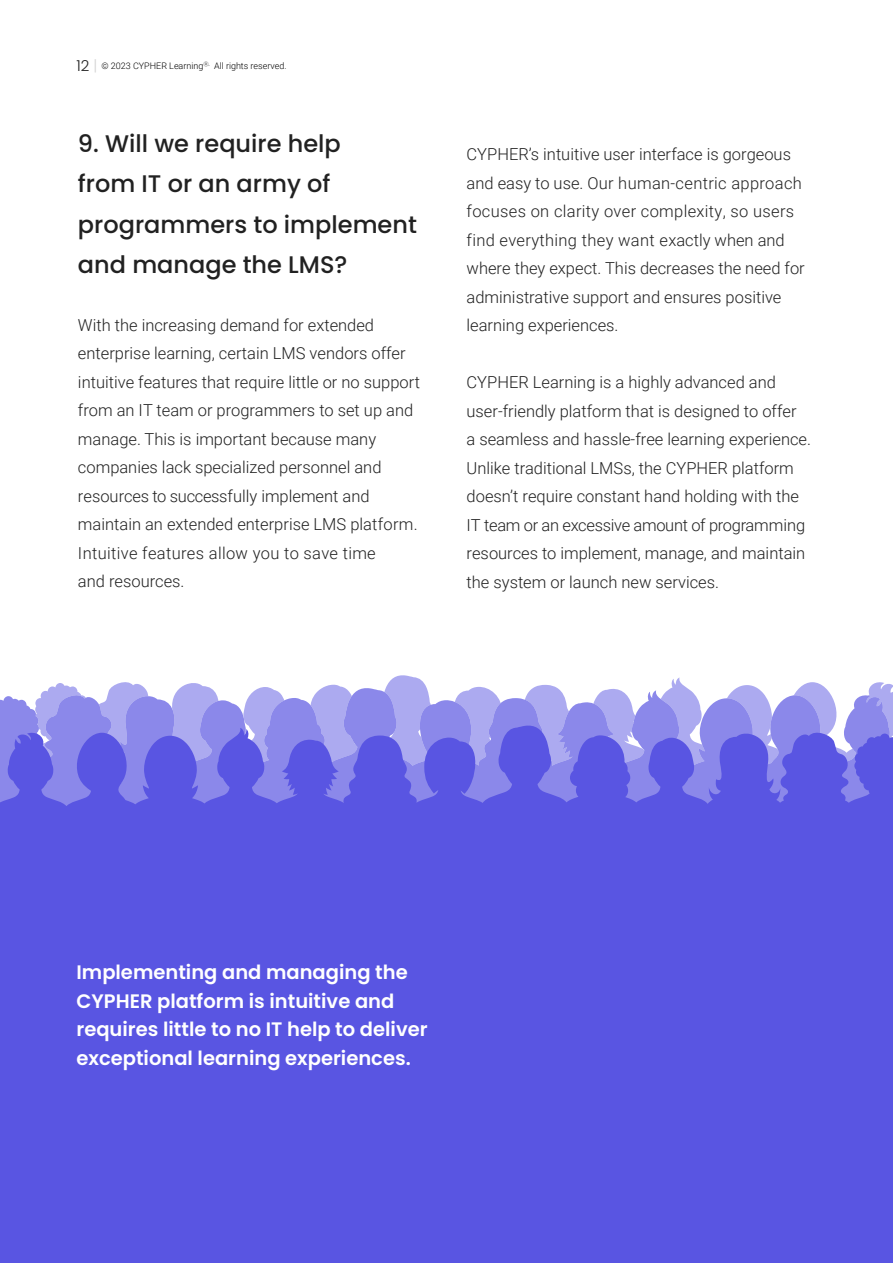
<style>
.page{position:relative;width:893px;height:1263px;background:#fff}
.page>*{position:absolute;margin:0;border:0;box-sizing:border-box;transform-origin:0 0}
.t1{font:500 24px/40.5px "Poppins";color:#212121}
.t2{font:600 19.5px/28.5px "Poppins";color:#fff}
.t3{font:300 16.5px/28.5px "Roboto";color:#212121}
.t4{font:300 9px "Roboto";color:#000}
.s1{font-family:"Poppins";font-size:15px;color:#212121}
.s2{font-family:"Poppins";font-size:15px;color:rgb(33 33 33/.2)}
</style>
<div class="page">
<svg style="left:0;top:688px;width:893px;height:36px"></svg>
<svg style="left:0;top:724px;width:893px;height:539px;background:#5d59e2"></svg>
<p class="t4" style="left:76px;top:60px;width:212px"><span class="s1">12</span> <span class="s2">|</span> © 2023 CYPHER Learning<sup>Ⓡ.</sup> All rights reserved.</p>
<h1 class="t1" style="left:78px;top:123px;width:340px">9. Will we require help<br>from IT or an army of programmers to implement and manage the LMS?</h1>
<p class="t3" style="left:78px;top:310px;width:344px">With the increasing demand for extended enterprise learning, certain LMS vendors offer intuitive features that require little or no support from an IT team or programmers to set up and manage. This is important because many companies lack specialized personnel and resources to successfully implement and maintain an extended enterprise LMS platform.<br>Intuitive features allow you to save time<br>and resources.</p>
<p class="t3" style="left:467px;top:140px;width:340px">CYPHER’s intuitive user interface is gorgeous and easy to use. Our human-centric approach focuses on clarity over complexity, so users find everything they want exactly when and where they expect. This decreases the need for administrative support and ensures positive learning experiences.</p>
<p class="t3" style="left:467px;top:368px;width:346px">CYPHER Learning is a highly advanced and user-friendly platform that is designed to offer<br>a seamless and hassle-free learning experience.<br>Unlike traditional LMSs, the CYPHER platform doesn’t require constant hand holding with the IT team or an excessive amount of programming resources to implement, manage, and maintain the system or launch new services.</p>
<p class="t2" style="left:76px;top:958px;width:353px">Implementing and managing the CYPHER platform is intuitive and requires little to no IT help to deliver exceptional learning experiences.</p>
</div>
